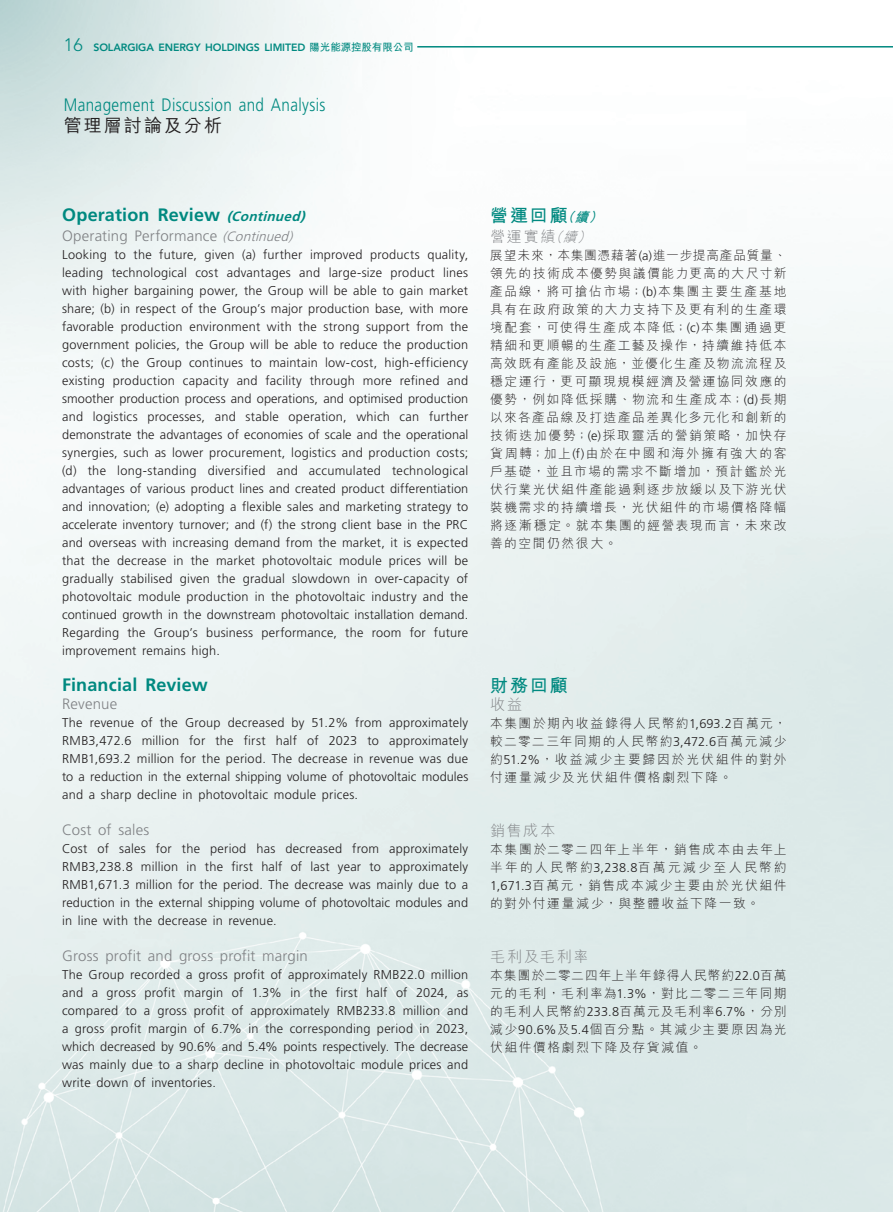
<style>
.page{position:relative;width:893px;height:1212px;background:#fff}
.page>*{position:absolute;margin:0;border:0;box-sizing:border-box;transform-origin:0 0}
._03_H1{font:700 18px "Frutiger LT Std";letter-spacing:.01em;color:#008980}
.t1{font:300 18px "Frutiger LT Std";letter-spacing:.025em;color:#008980;scale:.85 1}
._03_H1-2{font:700 18px "M Hei HK";letter-spacing:.105em;color:#008980}
.t2{font:500 18px "M Hei HK";letter-spacing:.115em;color:#231f20}
._04___H2{font:300 15px "Frutiger LT Std";letter-spacing:.01em;color:#808285}
._04___H2-2{font:300 15px "M Hei HK";letter-spacing:.13em;color:#808285}
._01_Body_Text{font:300 12.75px/18px "Frutiger LT Std";letter-spacing:.015em;color:#231f20;text-align:justify}
._11_P0{font:300 12.75px/18px "M Hei HK";letter-spacing:.125em;color:#231f20;text-align:justify}
.t3{font:800 10.5px "Avenir LT Std";letter-spacing:-.01em;color:#008980}
.s1{font-weight:300;font-size:18px}
.s2{font-family:"M Hei HK";font-weight:700}
.s3{font-style:italic;font-size:13.5px}
.s4{font-family:"Frutiger LT Std"}
</style>
<div class="page">
<img style="left:0;top:0;width:893px;height:1212px">
<hr style="left:417px;top:46px;width:476px;height:2px;background:#008980">
<p class="t3" style="left:64px;top:41px;width:351px"><span class="s1">16</span> SOLARGIGA ENERGY HOLDINGS LIMITED <span class="s2">陽光能源控股有限公司</span></p>
<h1 class="t1" style="left:64px;top:94px;width:309px">Management Discussion and Analysis</h1>
<h1 class="t2" style="left:64px;top:112px;width:160px">管理層討論及分析</h1>
<p class="_03_H1" style="left:62px;top:204px;width:248px">Operation Review <span class="s3">(Continued)</span></p>
<p class="_04___H2" style="left:62px;top:227px;width:236px">Operating Performance <span class="s3">(Continued)</span></p>
<p class="_01_Body_Text" style="left:62px;top:245px;width:408px">Looking to the future, given (a) further improved products quality, leading technological cost advantages and large-size product lines with higher bargaining power, the Group will be able to gain market share; (b) in respect of the Group’s major production base, with more favorable production environment with the strong support from the government policies, the Group will be able to reduce the production costs; (c) the Group continues to maintain low-cost, high-efficiency existing production capacity and facility through more refined and smoother production process and operations, and optimised production and logistics processes, and stable operation, which can further demonstrate the advantages of economies of scale and the operational synergies, such as lower procurement, logistics and production costs; (d) the long-standing diversified and accumulated technological advantages of various product lines and created product differentiation and innovation; (e) adopting a flexible sales and marketing strategy to accelerate inventory turnover; and (f) the strong client base in the PRC and overseas with increasing demand from the market, it is expected that the decrease in the market photovoltaic module prices will be gradually stabilised given the gradual slowdown in over-capacity of photovoltaic module production in the photovoltaic industry and the continued growth in the downstream photovoltaic installation demand.<br>Regarding the Group’s business performance, the room for future improvement remains high.</p>
<p class="_03_H1" style="left:62px;top:674px;width:147px">Financial Review</p>
<p class="_04___H2" style="left:62px;top:695px;width:57px">Revenue</p>
<p class="_01_Body_Text" style="left:62px;top:713px;width:408px">The revenue of the Group decreased by 51.2% from approximately RMB3,472.6 million for the first half of 2023 to approximately RMB1,693.2 million for the period. The decrease in revenue was due to a reduction in the external shipping volume of photovoltaic modules and a sharp decline in photovoltaic module prices.</p>
<p class="_04___H2" style="left:62px;top:821px;width:89px">Cost of sales</p>
<p class="_01_Body_Text" style="left:62px;top:839px;width:408px">Cost of sales for the period has decreased from approximately RMB3,238.8 million in the first half of last year to approximately RMB1,671.3 million for the period. The decrease was mainly due to a reduction in the external shipping volume of photovoltaic modules and in line with the decrease in revenue.</p>
<p class="_04___H2" style="left:62px;top:947px;width:247px">Gross profit and gross profit margin</p>
<p class="_01_Body_Text" style="left:62px;top:965px;width:408px">The Group recorded a gross profit of approximately RMB22.0 million and a gross profit margin of 1.3% in the first half of 2024, as compared to a gross profit of approximately RMB233.8 million and a gross profit margin of 6.7% in the corresponding period in 2023, which decreased by 90.6% and 5.4% points respectively. The decrease was mainly due to a sharp decline in photovoltaic module prices and write down of inventories.</p>
<p class="_03_H1-2" style="left:490px;top:203px;width:119px">營運回顧<span class="s3">（續）</span></p>
<p class="_04___H2-2" style="left:490px;top:229px;width:106px">營運實績<span class="s3">（續）</span></p>
<p class="_11_P0" style="left:490px;top:246px;width:298px">展望未來，本集團憑藉著<span class="s4">(a)</span>進一步提高產品質量、領先的技術成本優勢與議價能力更高的大尺寸新產品線，將可搶佔市場；<span class="s4">(b)</span>本集團主要生產基地具有在政府政策的大力支持下及更有利的生產環境配套，可使得生產成本降低；<span class="s4">(c)</span>本集團通過更精細和更順暢的生產工藝及操作，持續維持低本高效既有產能及設施，並優化生產及物流流程及穩定運行，更可顯現規模經濟及營運協同效應的優勢，例如降低採購、物流和生產成本；<span class="s4">(d)</span>長期以來各產品線及打造產品差異化多元化和創新的技術迭加優勢；<span class="s4">(e)</span>採取靈活的營銷策略，加快存貨周轉；加上<span class="s4">(f)</span>由於在中國和海外擁有強大的客戶基礎，並且市場的需求不斷增加，預計鑑於光伏行業光伏組件產能過剩逐步放緩以及下游光伏裝機需求的持續增長，光伏組件的市場價格降幅將逐漸穩定。就本集團的經營表現而言，未來改善的空間仍然很大。</p>
<p class="_03_H1-2" style="left:490px;top:672px;width:79px">財務回顧</p>
<p class="_04___H2-2" style="left:490px;top:697px;width:34px">收益</p>
<p class="_11_P0" style="left:490px;top:714px;width:298px">本集團於期內收益錄得人民幣約<span class="s4">1,693.2</span>百萬元，較二零二三年同期的人民幣約<span class="s4">3,472.6</span>百萬元減少約<span class="s4">51.2%</span>，收益減少主要歸因於光伏組件的對外付運量減少及光伏組件價格劇烈下降。</p>
<p class="_04___H2-2" style="left:490px;top:823px;width:67px">銷售成本</p>
<p class="_11_P0" style="left:490px;top:840px;width:298px">本集團於二零二四年上半年，銷售成本由去年上半年的人民幣約<span class="s4">3,238.8</span>百萬元減少至人民幣約<span class="s4">1,671.3</span>百萬元，銷售成本減少主要由於光伏組件的對外付運量減少，與整體收益下降一致。</p>
<p class="_04___H2-2" style="left:490px;top:949px;width:100px">毛利及毛利率</p>
<p class="_11_P0" style="left:490px;top:966px;width:298px">本集團於二零二四年上半年錄得人民幣約<span class="s4">22.0</span>百萬元的毛利，毛利率為<span class="s4">1.3%</span>，對比二零二三年同期的毛利人民幣約<span class="s4">233.8</span>百萬元及毛利率<span class="s4">6.7%</span>，分別減少<span class="s4">90.6%</span>及<span class="s4">5.4</span>個百分點。其減少主要原因為光伏組件價格劇烈下降及存貨減值。</p>
</div>
